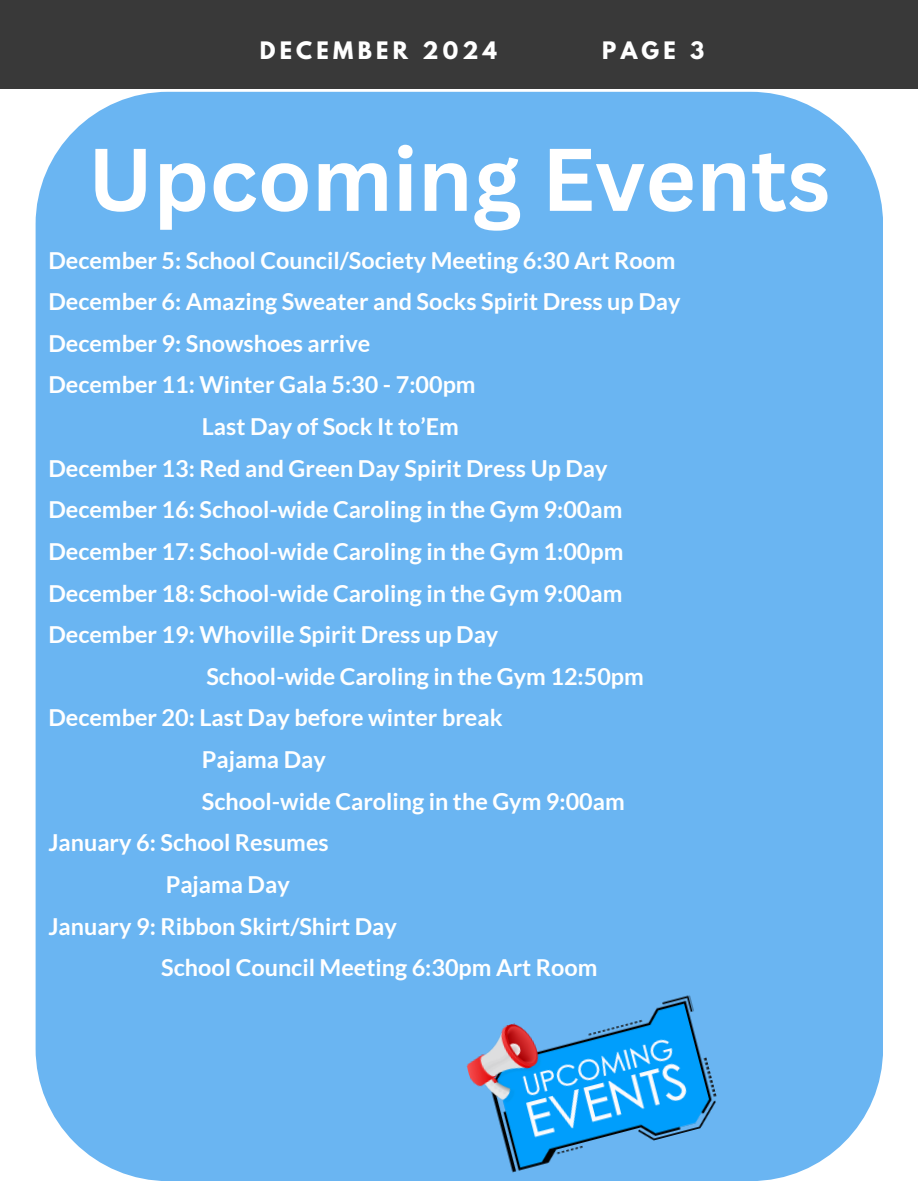
<style>
.page{position:relative;width:918px;height:1188px;background:#fff}
.page>*{position:absolute;margin:0;border:0;box-sizing:border-box;transform-origin:0 0}
.t1{font:700 86.85px "Canva Sans";color:#fff}
.t2{font:700 23.4px "Lato";color:#fff}
.t3{font:700 21.3px "League Spartan";letter-spacing:.2em;color:#fff}
</style>
<div class="page">
<div style="left:0;top:0;width:918px;height:88px;background:#393939"></div>
<div style="left:36px;top:92px;width:847px;height:1089px;background:#6ab5f2"></div>
<img style="left:459px;top:979px;width:264px;height:202px">
<h3 class="t3" style="left:260px;top:40px;width:239px">DECEMBER 2024</h3>
<h3 class="t3" style="left:602px;top:40px;width:104px">PAGE 3</h3>
<p class="t1" style="left:88px;top:118px;width:744px">Upcoming Events</p>
<h3 class="t2" style="left:48px;top:246px;width:629px">December 5: School Council/Society Meeting 6:30 Art Room</h3>
<h1 class="t2" style="left:48px;top:287px;width:634px">December 6: Amazing Sweater and Socks Spirit Dress up Day</h1>
<p class="t2" style="left:48px;top:329px;width:323px">December 9: Snowshoes arrive</p>
<p class="t2" style="left:48px;top:370px;width:429px">December 11: Winter Gala 5:30 - 7:00pm</p>
<p class="t2" style="left:202px;top:412px;width:258px">Last Day of Sock It to’Em</p>
<p class="t2" style="left:48px;top:454px;width:561px">December 13: Red and Green Day Spirit Dress Up Day</p>
<p class="t2" style="left:48px;top:495px;width:576px">December 16: School-wide Caroling in the Gym 9:00am</p>
<p class="t2" style="left:48px;top:537px;width:577px">December 17: School-wide Caroling in the Gym 1:00pm</p>
<p class="t2" style="left:48px;top:579px;width:576px">December 18: School-wide Caroling in the Gym 9:00am</p>
<p class="t2" style="left:48px;top:620px;width:452px">December 19: Whoville Spirit Dress up Day</p>
<p class="t2" style="left:206px;top:662px;width:439px">School-wide Caroling in the Gym 12:50pm</p>
<p class="t2" style="left:48px;top:703px;width:456px">December 20: Last Day before winter break</p>
<p class="t2" style="left:202px;top:745px;width:126px">Pajama Day</p>
<p class="t2" style="left:202px;top:787px;width:424px">School-wide Caroling in the Gym 9:00am</p>
<p class="t2" style="left:48px;top:828px;width:282px">January 6: School Resumes</p>
<p class="t2" style="left:166px;top:870px;width:126px">Pajama Day</p>
<p class="t2" style="left:48px;top:912px;width:350px">January 9: Ribbon Skirt/Shirt Day</p>
<p class="t2" style="left:161px;top:953px;width:438px">School Council Meeting 6:30pm Art Room</p>
</div>
